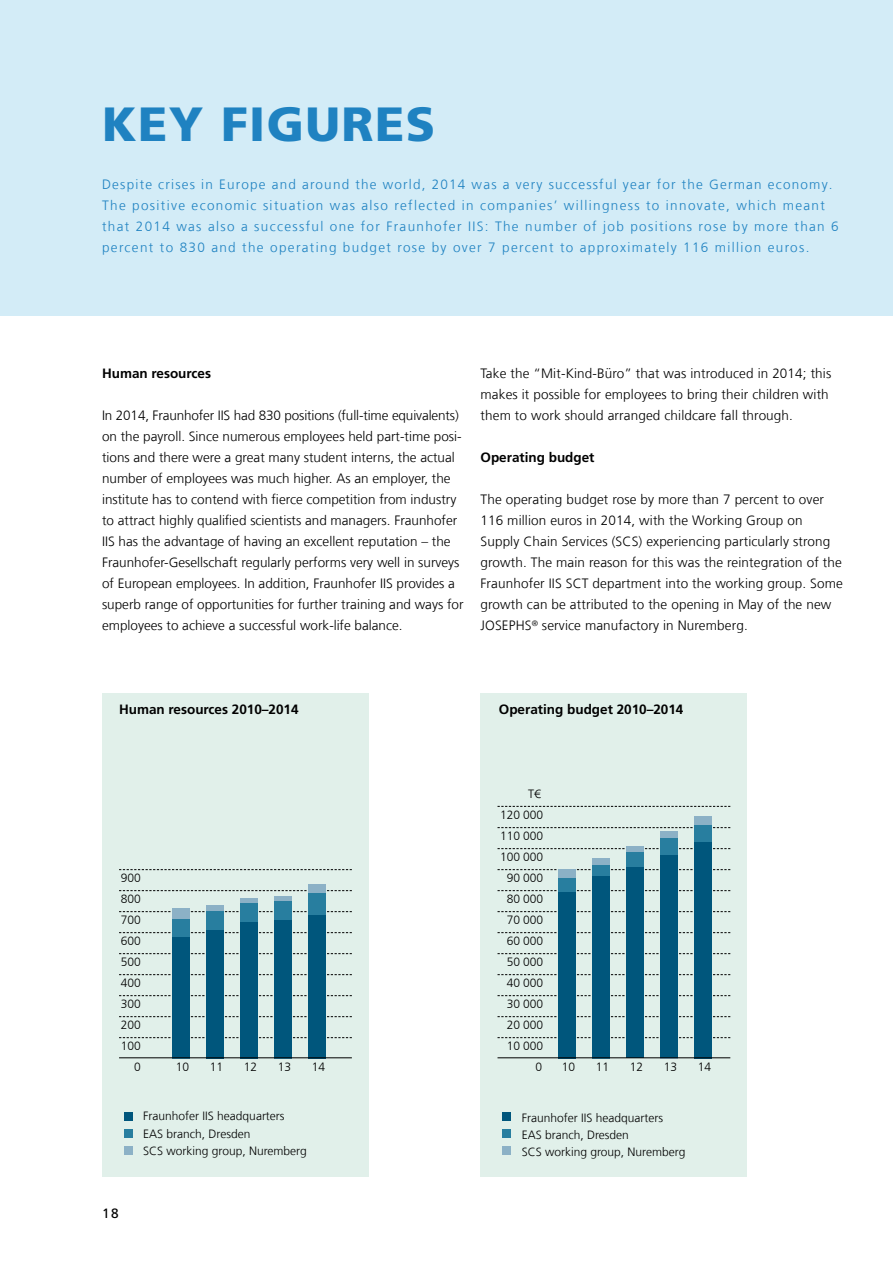
<style>
.page{position:relative;width:893px;height:1263px;background:#fff}
.page>*{position:absolute;margin:0;border:0;box-sizing:border-box;transform-origin:0 0}
.t1{font:900 48px "Frutiger LT Com";letter-spacing:.03em;color:#1f82c1}
.t2{font:300 13.5px/21px "Frutiger LT Com";color:#000}
.t3{font:300 13.5px/21px "Frutiger LT Com";letter-spacing:.1em;color:#1f82c1}
.t4{font:700 13.5px "Frutiger LT Com";color:#000}
.t5{font:13.5px "Frutiger LT Com";color:#000}
.t6{font:300 12px/17.2px "Frutiger LT Com";color:#000}
</style>
<div class="page">
<div style="left:0;top:0;width:893px;height:315px;background:#d3ecf7"></div>
<div style="left:102px;top:693px;width:267px;height:483px;background:#e1f0ea"></div>
<div style="left:124px;top:1112px;width:8px;height:8px;background:#00567c"></div>
<div style="left:124px;top:1129px;width:8px;height:9px;background:#287e9f"></div>
<div style="left:124px;top:1147px;width:8px;height:8px;background:#8cb1c6"></div>
<svg style="left:119px;top:1037px;width:233px;height:1px"></svg>
<svg style="left:119px;top:1016px;width:233px;height:1px"></svg>
<svg style="left:119px;top:995px;width:233px;height:1px"></svg>
<svg style="left:119px;top:974px;width:233px;height:1px"></svg>
<svg style="left:119px;top:953px;width:233px;height:1px"></svg>
<svg style="left:119px;top:932px;width:233px;height:1px"></svg>
<svg style="left:119px;top:911px;width:233px;height:1px"></svg>
<svg style="left:119px;top:890px;width:233px;height:1px"></svg>
<svg style="left:119px;top:869px;width:233px;height:1px"></svg>
<div style="left:172px;top:908px;width:17px;height:150px;background:#8cb1c6"></div>
<div style="left:206px;top:906px;width:17px;height:152px;background:#8cb1c6"></div>
<svg style="left:240px;top:898px;width:17px;height:6px"></svg>
<div style="left:274px;top:897px;width:17px;height:161px;background:#8cb1c6"></div>
<div style="left:172px;top:919px;width:17px;height:139px;background:#287e9f"></div>
<div style="left:206px;top:911px;width:17px;height:147px;background:#287e9f"></div>
<div style="left:240px;top:904px;width:17px;height:154px;background:#287e9f"></div>
<div style="left:274px;top:901px;width:17px;height:157px;background:#287e9f"></div>
<div style="left:240px;top:922px;width:17px;height:136px;background:#00567c"></div>
<div style="left:274px;top:921px;width:17px;height:137px;background:#00567c"></div>
<div style="left:172px;top:937px;width:17px;height:121px;background:#00567c"></div>
<div style="left:206px;top:930px;width:17px;height:128px;background:#00567c"></div>
<div style="left:308px;top:884px;width:17px;height:174px;background:#8cb1c6"></div>
<div style="left:308px;top:893px;width:17px;height:165px;background:#287e9f"></div>
<div style="left:308px;top:915px;width:17px;height:143px;background:#00567c"></div>
<hr style="left:119px;top:1057px;width:233px;height:1px;background:#000">
<div style="left:480px;top:693px;width:267px;height:483px;background:#e1f0ea"></div>
<div style="left:502px;top:1112px;width:9px;height:8px;background:#00567c"></div>
<div style="left:502px;top:1129px;width:9px;height:9px;background:#287e9f"></div>
<div style="left:502px;top:1147px;width:9px;height:8px;background:#8cb1c6"></div>
<svg style="left:497px;top:1037px;width:233px;height:1px"></svg>
<svg style="left:497px;top:1016px;width:233px;height:1px"></svg>
<svg style="left:497px;top:995px;width:233px;height:1px"></svg>
<svg style="left:497px;top:974px;width:233px;height:1px"></svg>
<svg style="left:497px;top:953px;width:233px;height:1px"></svg>
<svg style="left:497px;top:932px;width:233px;height:1px"></svg>
<svg style="left:497px;top:911px;width:233px;height:1px"></svg>
<svg style="left:497px;top:890px;width:233px;height:1px"></svg>
<svg style="left:497px;top:869px;width:233px;height:1px"></svg>
<svg style="left:497px;top:848px;width:233px;height:1px"></svg>
<svg style="left:497px;top:827px;width:233px;height:1px"></svg>
<svg style="left:497px;top:806px;width:233px;height:1px"></svg>
<div style="left:558px;top:869px;width:17px;height:189px;background:#8cb1c6"></div>
<div style="left:592px;top:858px;width:17px;height:200px;background:#8cb1c6"></div>
<svg style="left:626px;top:847px;width:17px;height:6px"></svg>
<div style="left:660px;top:831px;width:17px;height:227px;background:#8cb1c6"></div>
<div style="left:694px;top:816px;width:17px;height:242px;background:#8cb1c6"></div>
<div style="left:558px;top:878px;width:17px;height:180px;background:#287e9f"></div>
<div style="left:592px;top:865px;width:17px;height:193px;background:#287e9f"></div>
<div style="left:626px;top:853px;width:17px;height:205px;background:#287e9f"></div>
<div style="left:660px;top:838px;width:17px;height:220px;background:#287e9f"></div>
<div style="left:694px;top:825px;width:17px;height:233px;background:#287e9f"></div>
<div style="left:626px;top:867px;width:17px;height:191px;background:#00567c"></div>
<div style="left:660px;top:855px;width:17px;height:203px;background:#00567c"></div>
<div style="left:694px;top:842px;width:17px;height:216px;background:#00567c"></div>
<div style="left:558px;top:892px;width:17px;height:166px;background:#00567c"></div>
<div style="left:592px;top:876px;width:17px;height:182px;background:#00567c"></div>
<hr style="left:497px;top:1057px;width:233px;height:1px;background:#000">
<h1 class="t1" style="left:102px;top:95px;width:330px">KEY FIG URES</h1>
<p class="t3" style="left:102px;top:174px;width:738px">Despite crises in Europe and around the world, 2014 was a very successful year for the German economy.<br>The positive economic situation was also reflected in companies’ willingness to innovate, which meant that 2014 was also a successful one for Fraunhofer IIS: The number of job positions rose by more than 6 percent to 830 and the operating budget rose by over 7 percent to approximately 116 million euros.</p>
<p class="t4" style="left:102px;top:365px;width:111px">Human resources</p>
<p class="t2" style="left:102px;top:405px;width:363px">In 2014, Fraunhofer IIS had 830 positions (full-time equivalents) on the payroll. Since numerous employees held part-time posi&shy;tions and there were a great many student interns, the actual number of employees was much higher. As an employer, the institute has to contend with fierce competition from industry to attract highly qualified scientists and managers. Fraunhofer IIS has the advantage of having an excellent reputation – the Fraunhofer-Gesellschaft regularly performs very well in surveys of European employees. In addition, Fraunhofer IIS provides a superb range of opportunities for further training and ways for employees to achieve a successful work-life balance.</p>
<p class="t2" style="left:480px;top:363px;width:352px">Take the “Mit-Kind-Büro” that was introduced in 2014; this makes it possible for employees to bring their children with them to work should arranged childcare fall through.</p>
<p class="t4" style="left:480px;top:449px;width:116px">Operating budget</p>
<p class="t2" style="left:480px;top:489px;width:364px">The operating budget rose by more than 7 percent to over 116 million euros in 2014, with the Working Group on Supply Chain Services (SCS) experiencing particularly strong growth. The main reason for this was the reintegration of the Fraunhofer IIS SCT department into the working group. Some growth can be attributed to the opening in May of the new JOSEPHS<sup>®</sup> service manufactory in Nuremberg.</p>
<p class="t4" style="left:119px;top:701px;width:181px">Human resources 2010–2014</p>
<p class="t4" style="left:499px;top:701px;width:186px">Operating budget 2010–2014</p>
<p class="t6" style="left:500px;top:783px;width:45px;line-height:21px;text-align:right">T€<br>120 000</p>
<p class="t6" style="left:500px;top:827px;width:45px">110 000</p>
<p class="t6" style="left:500px;top:848px;width:45px">100 000</p>
<p class="t6" style="left:121px;top:869px;width:22px">900</p>
<p class="t6" style="left:507px;top:869px;width:38px">90 000</p>
<p class="t6" style="left:121px;top:890px;width:22px">800</p>
<p class="t6" style="left:507px;top:890px;width:38px">80 000</p>
<p class="t6" style="left:121px;top:911px;width:22px">700</p>
<p class="t6" style="left:507px;top:911px;width:38px">70 000</p>
<p class="t6" style="left:121px;top:932px;width:22px">600</p>
<p class="t6" style="left:507px;top:932px;width:38px">60 000</p>
<p class="t6" style="left:121px;top:953px;width:22px">500</p>
<p class="t6" style="left:507px;top:953px;width:38px">50 000</p>
<p class="t6" style="left:121px;top:974px;width:22px">400</p>
<p class="t6" style="left:507px;top:974px;width:38px">40 000</p>
<p class="t6" style="left:121px;top:995px;width:22px">300</p>
<p class="t6" style="left:507px;top:995px;width:38px">30 000</p>
<p class="t6" style="left:121px;top:1014px;width:22px;line-height:21px">200<br>100</p>
<p class="t6" style="left:134px;top:1058px;width:8px">0</p>
<p class="t6" style="left:176px;top:1058px;width:15px">10</p>
<p class="t6" style="left:210px;top:1058px;width:15px">11</p>
<p class="t6" style="left:244px;top:1058px;width:15px">12</p>
<p class="t6" style="left:278px;top:1058px;width:15px">13</p>
<p class="t6" style="left:312px;top:1058px;width:15px">14</p>
<p class="t6" style="left:507px;top:1014px;width:38px;line-height:21px;text-align:right">20 000<br>10 000<br>0</p>
<p class="t6" style="left:562px;top:1058px;width:15px">10</p>
<p class="t6" style="left:596px;top:1058px;width:15px">11</p>
<p class="t6" style="left:630px;top:1058px;width:15px">12</p>
<p class="t6" style="left:664px;top:1058px;width:15px">13</p>
<p class="t6" style="left:698px;top:1058px;width:15px">14</p>
<p class="t6" style="left:143px;top:1108px;width:165px">Fraunhofer IIS headquarters<br>EAS branch, Dresden<br>SCS working group, Nuremberg</p>
<p class="t6" style="left:522px;top:1109px;width:165px">Fraunhofer IIS headquarters<br>EAS branch, Dresden<br>SCS working group, Nuremberg</p>
<p class="t5" style="left:102px;top:1205px;width:18px">18</p>
</div>
